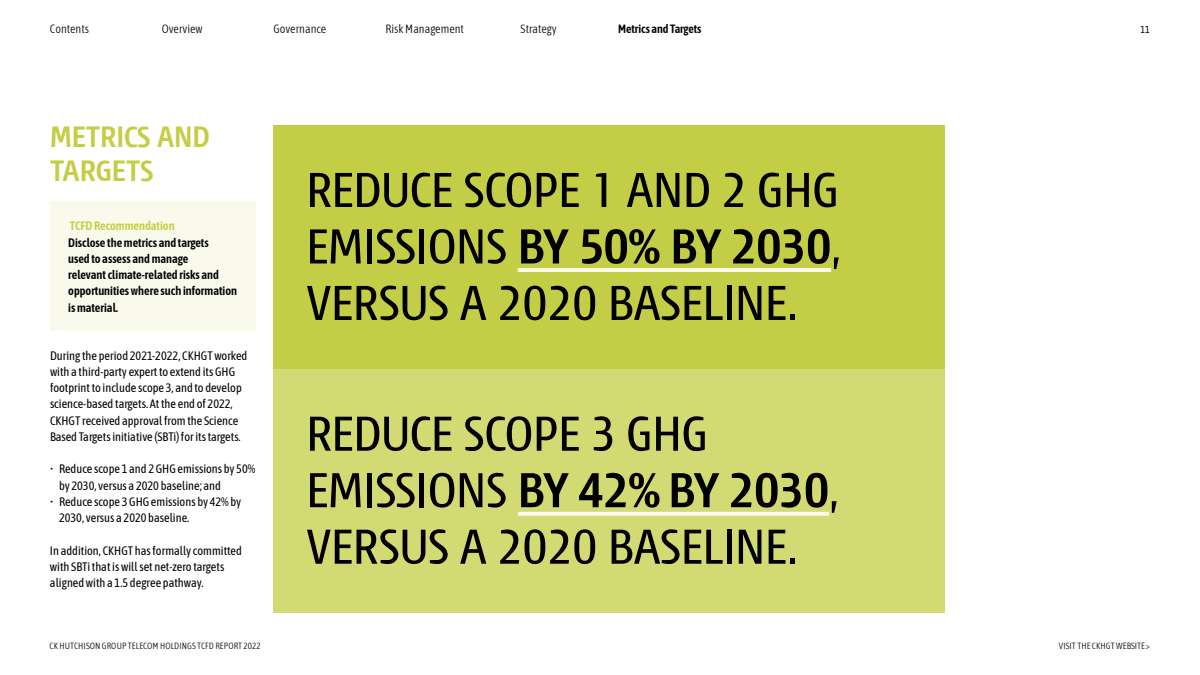
<style>
.page{position:relative;width:1200px;height:675px;background:#fff}
.page>*{position:absolute;margin:0;border:0;box-sizing:border-box;transform-origin:0 0}
.t1{font:condensed 53.5px/56.5px "Modena";color:#000;text-align:justify}
.t2{font:700 condensed 32px/34px "Modena";color:#c3cd46}
.t3{font:12.25px/16.2px "Asap Condensed";color:#000}
.t4{font:600 12.25px/16.2px "Asap Condensed";color:#000}
.t5{font:600 12.25px "Asap Condensed";color:#c3cd46}
.t6{font:300 12px "Asap Condensed";color:#000}
.t7{font:600 12px "Asap Condensed";color:#000}
.t8{font:10px "Asap Condensed";color:#000}
.t9{font:300 9px "Asap Condensed";letter-spacing:.01em;color:#000}
.s1{font-size:12px}
.s2{font-weight:700}
</style>
<div class="page">
<div style="left:50px;top:201px;width:206px;height:130px;background:#f9faec"></div>
<div style="left:273px;top:369px;width:671px;height:243px;background:#d2da74"></div>
<div style="left:273px;top:125px;width:671px;height:244px;background:#c3cd46"></div>
<hr style="left:518px;top:268px;width:313px;height:4px;background:#f9faec">
<svg style="left:518px;top:512px;width:311px;height:4px"></svg>
<p class="t6" style="left:50px;top:21px;width:41px">Contents</p>
<p class="t6" style="left:162px;top:21px;width:43px">Overview</p>
<p class="t6" style="left:274px;top:21px;width:54px">Governance</p>
<p class="t6" style="left:385px;top:21px;width:80px">Risk Management</p>
<p class="t6" style="left:521px;top:21px;width:38px">Strategy</p>
<p class="t7" style="left:618px;top:21px;width:85px">Metrics and Targets</p>
<h2 class="t2" style="left:50px;top:121px;width:161px">METRICS AND<br>TARGETS</h2>
<p class="t5" style="left:70px;top:217px;width:106px">TCFD Recommendation</p>
<p class="t4" style="left:68px;top:234px;width:170px">Disclose the metrics and targets<br>used to assess and manage<br>relevant climate-related risks and opportunities where such information is material.</p>
<p class="t3" style="left:50px;top:346px;width:199px">During the period 2021-2022, CKHGT worked with a third-party expert to extend its GHG footprint to include scope 3, and to develop science-based targets. At the end of 2022, CKHGT received approval from the Science Based Targets initiative (SBTi) for its targets.</p>
<p class="t3" style="left:59px;top:460px;width:198px;text-indent:-9px"><span class="s1">•</span> Reduce scope 1 and 2 GHG emissions by 50% by 2030, versus a 2020 baseline; and</p>
<p class="t3" style="left:59px;top:493px;width:184px;text-indent:-9px"><span class="s1">•</span> Reduce scope 3 GHG emissions by 42% by<br>2030, versus a 2020 baseline.</p>
<p class="t3" style="left:50px;top:541px;width:193px">In addition, CKHGT has formally committed with SBTi that is will set net-zero targets aligned with a 1.5 degree pathway.</p>
<h1 class="t1" style="left:306px;top:164px;width:536px">REDUCE SCOPE 1 AND 2 GHG EMISSIONS <span class="s2">BY 50% BY 2030</span>, VERSUS A 2020 BASELINE.</h1>
<h1 class="t1" style="left:306px;top:407px;width:534px;text-align:left">REDUCE SCOPE 3 GHG<br>EMISSIONS <span class="s2">BY 42% BY 2030</span>,<br>VERSUS A 2020 BASELINE.</h1>
<p class="t8" style="left:1141px;top:22px;width:11px">11</p>
<p class="t9" style="left:50px;top:640px;width:213px">CK HUTCHISON GROUP TELECOM HOLDINGS TCFD REPORT 2022</p>
<p class="t9" style="left:1059px;top:640px;width:93px">VISIT THE CKHGT WEBSITE&gt;</p>
</div>
